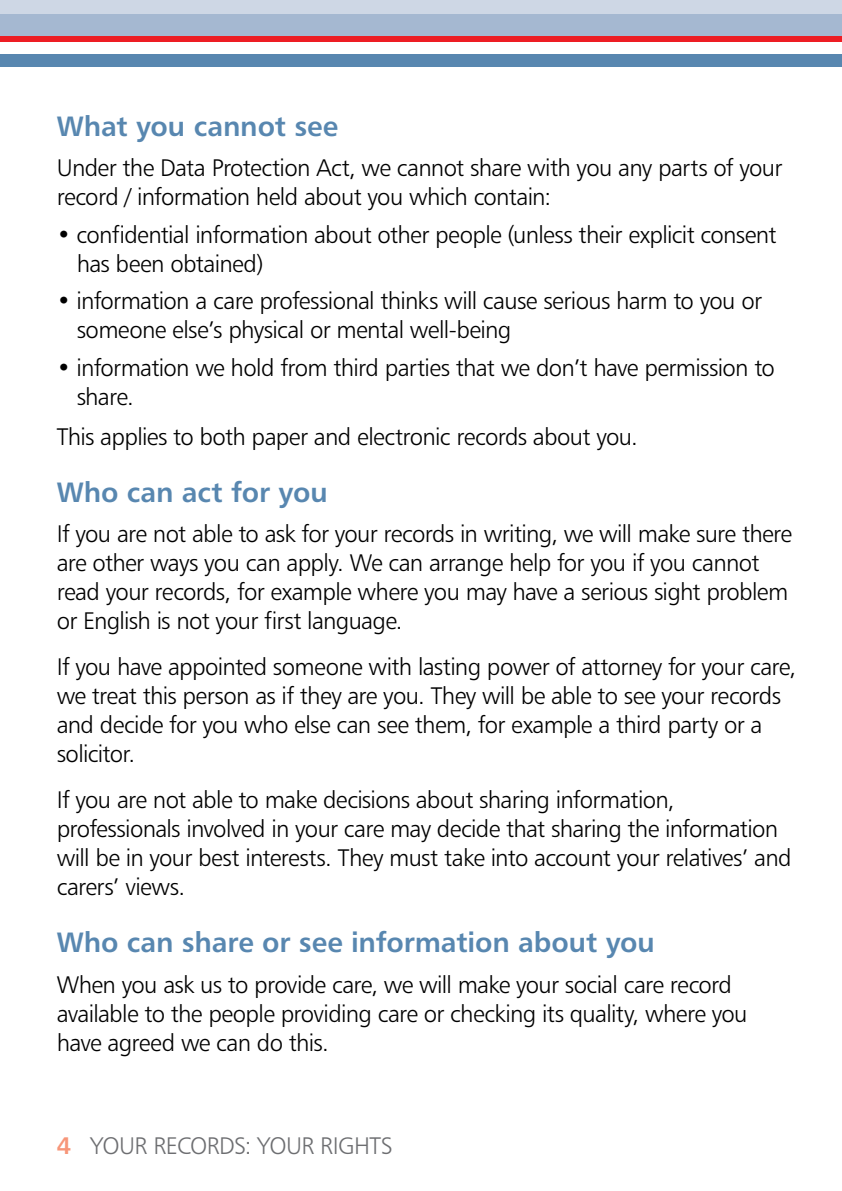
<style>
.page{position:relative;width:842px;height:1191px;background:#fff}
.page>*{position:absolute;margin:0;border:0;box-sizing:border-box;transform-origin:0 0}
.t1{font:28px "Humanist 777 BT Bold B";letter-spacing:-.005em;color:#5887b0}
.t2{font:24px/29px "Humanist 777 BT Light B";letter-spacing:-.03em;color:#000}
.t3{font:24px "Humanist 777 BT Light B";letter-spacing:-.025em;color:#6d6e71}
.s1{font-family:"Humanist 777 BT Bold B";color:#f79679}
</style>
<div class="page">
<div style="left:0;top:14px;width:842px;height:22px;background:#a5b8d1"></div>
<div style="left:0;top:0;width:842px;height:14px;background:#ced7e5"></div>
<div style="left:0;top:36px;width:842px;height:5px;background:#ed1d24"></div>
<div style="left:0;top:54px;width:842px;height:13px;background:#5887b0"></div>
<p class="t1" style="left:57px;top:109px;width:283px">What you cannot see</p>
<p class="t2" style="left:57px;top:153px;width:727px">U nder the Data Protection Act, we cannot share with you any parts of your record / information held about you which contain:</p>
<p class="t2" style="left:77px;top:220px;width:701px;text-indent:-20px">• confidential information about other people (unless their explicit consent has been obtained)</p>
<p class="t2" style="left:77px;top:286px;width:687px;text-indent:-20px">• information a care professional thinks will cause serious harm to you or someone else’s physical or mental well-being</p>
<p class="t2" style="left:77px;top:353px;width:700px;text-indent:-20px">• information we hold from third parties that we don’t have permission to share.</p>
<p class="t2" style="left:57px;top:422px;width:583px">This applies to both paper and electronic records about you.</p>
<p class="t1" style="left:57px;top:474px;width:273px">Who can act for you</p>
<p class="t2" style="left:57px;top:519px;width:737px">If you are not able to ask for your records in writing, we will make sure there are other ways you can apply. We can arrange help for you if you cannot read your records, for example where you may have a serious sight problem or English is not your first language.</p>
<p class="t2" style="left:57px;top:652px;width:741px">If you have appointed someone with lasting power of attorney for your care, we treat this person as if they are you. They will be able to see your records and decide for you who else can see them, for example a third party or a solicitor.</p>
<p class="t2" style="left:57px;top:785px;width:736px">If you are not able to make decisions about sharing information, professionals involved in your care may decide that sharing the information will be in your best interests. They must take into account your relatives’ and carers’ views.</p>
<p class="t1" style="left:57px;top:924px;width:600px">Who can share or see information about you</p>
<p class="t2" style="left:57px;top:969px;width:692px">When you ask us to provide care, we will make your social care record available to the people providing care or checking its quality, where you have agreed we can do this.</p>
<p class="t3" style="left:57px;top:1130px;width:277px"><span class="s1">4</span> Your records: your rights</p>
</div>
